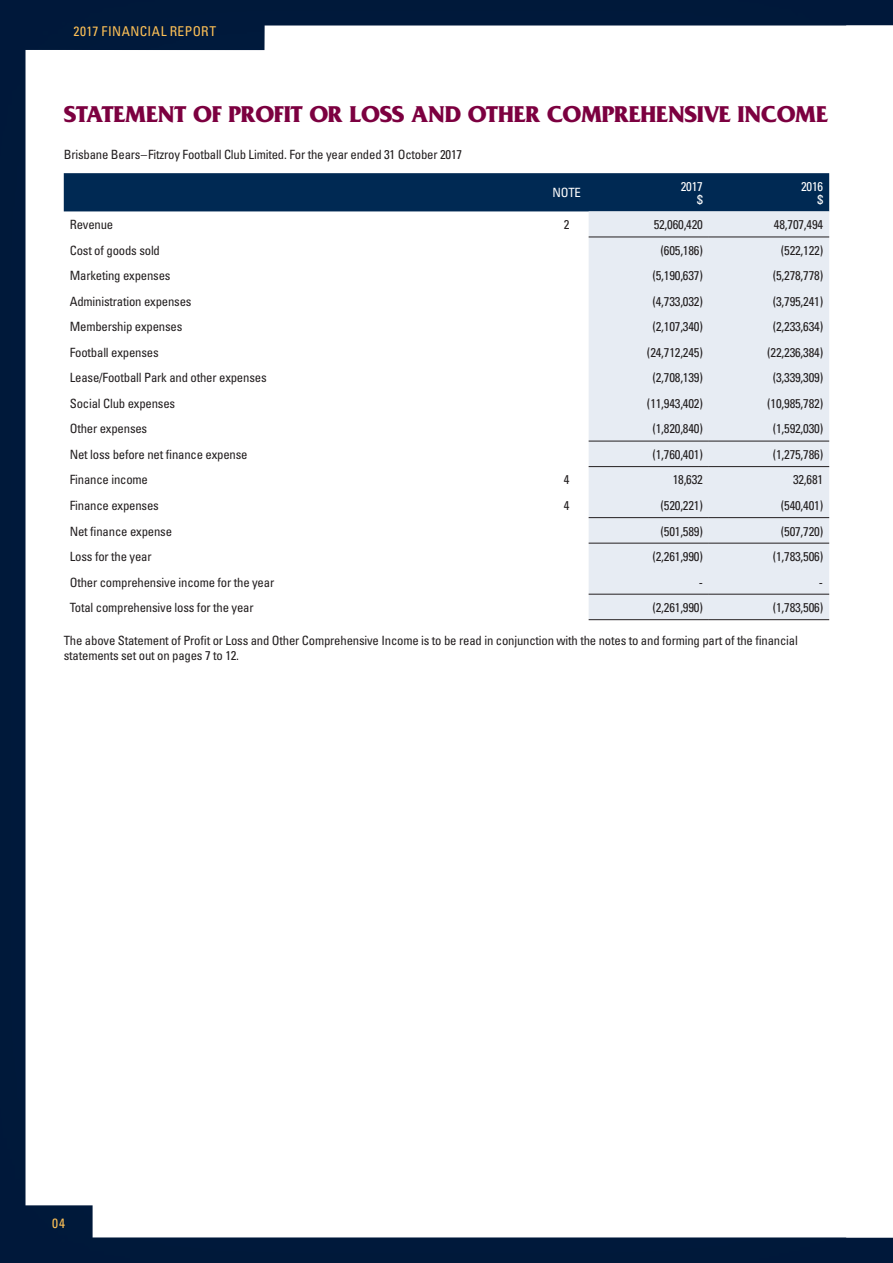
<style>
.page{position:relative;width:893px;height:1263px;background:#00193a}
.page>*{position:absolute;margin:0;border:0;box-sizing:border-box;transform-origin:0 0}
.t1{font:700 24px "Friz Quadrata";letter-spacing:-.01em;color:#7c0040}
.t2{font:condensed 13.5px "Univers LT";letter-spacing:.03em;color:#fdc056}
.t3{font:condensed 12.75px/15.3px "Univers LT";letter-spacing:-.015em;color:#231f20}
.t4{font:condensed 12.75px/13.5px "Univers LT";letter-spacing:-.015em;color:#fff;text-align:right}
</style>
<div class="page">
<div style="left:26px;top:26px;width:867px;height:1211px;background:#fff"></div>
<div style="left:64px;top:173px;width:765px;height:38px;background:#002953"></div>
<div style="left:589px;top:211px;width:240px;height:408px;background:#e7ecf3"></div>
<hr style="left:589px;top:237px;width:120px;height:1px;background:#231f20">
<hr style="left:709px;top:237px;width:120px;height:1px;background:#231f20">
<hr style="left:589px;top:441px;width:120px;height:1px;background:#231f20">
<hr style="left:709px;top:441px;width:120px;height:1px;background:#231f20">
<hr style="left:589px;top:466px;width:120px;height:1px;background:#231f20">
<hr style="left:709px;top:466px;width:120px;height:1px;background:#231f20">
<hr style="left:589px;top:517px;width:120px;height:1px;background:#231f20">
<hr style="left:709px;top:517px;width:120px;height:1px;background:#231f20">
<hr style="left:589px;top:543px;width:120px;height:1px;background:#231f20">
<hr style="left:709px;top:543px;width:120px;height:1px;background:#231f20">
<hr style="left:589px;top:594px;width:120px;height:1px;background:#231f20">
<hr style="left:709px;top:594px;width:120px;height:1px;background:#231f20">
<hr style="left:589px;top:619px;width:120px;height:1px;background:#231f20">
<hr style="left:709px;top:619px;width:120px;height:1px;background:#231f20">
<p class="t2" style="left:74px;top:23px;width:144px">2017 FINANCIAL REPORT</p>
<h1 class="t1" style="left:64px;top:101px;width:766px">STATEMENT OF PROFIT OR LOSS AND OTHER COMPREHENSIVE INCOME</h1>
<p class="t3" style="left:64px;top:146px;width:400px">Brisbane Bears–Fitzroy Football Club Limited. For the year ended 31 October 2017</p>
<p class="t4" style="left:552px;top:186px;width:30px">NOTE</p>
<p class="t4" style="left:681px;top:179px;width:24px">2017 $</p>
<p class="t4" style="left:801px;top:179px;width:24px">2016 $</p>
<p class="t3" style="left:70px;top:217px;width:45px">Revenue</p>
<p class="t3" style="left:564px;top:217px;width:7px">2</p>
<p class="t3" style="left:654px;top:217px;width:51px">52,060,420</p>
<p class="t3" style="left:774px;top:217px;width:51px">48,707,494</p>
<p class="t3" style="left:70px;top:242px;width:92px">Cost of goods sold</p>
<p class="t3" style="left:661px;top:242px;width:44px">(605,186)</p>
<p class="t3" style="left:781px;top:242px;width:44px">(522,122)</p>
<p class="t3" style="left:70px;top:268px;width:102px">Marketing expenses</p>
<p class="t3" style="left:652px;top:268px;width:52px">(5,190,637)</p>
<p class="t3" style="left:773px;top:268px;width:52px">(5,278,778)</p>
<p class="t3" style="left:70px;top:293px;width:123px">Administration expenses</p>
<p class="t3" style="left:652px;top:293px;width:52px">(4,733,032)</p>
<p class="t3" style="left:773px;top:293px;width:52px">(3,795,241)</p>
<p class="t3" style="left:70px;top:319px;width:114px">Membership expenses</p>
<p class="t3" style="left:652px;top:319px;width:52px">(2,107,340)</p>
<p class="t3" style="left:773px;top:319px;width:52px">(2,233,634)</p>
<p class="t3" style="left:70px;top:344px;width:90px">Football expenses</p>
<p class="t3" style="left:647px;top:344px;width:57px">(24,712,245)</p>
<p class="t3" style="left:767px;top:344px;width:57px">(22,236,384)</p>
<p class="t3" style="left:70px;top:370px;width:198px">Lease/Football Park and other expenses</p>
<p class="t3" style="left:652px;top:370px;width:52px">(2,708,139)</p>
<p class="t3" style="left:773px;top:370px;width:52px">(3,339,309)</p>
<p class="t3" style="left:70px;top:396px;width:107px">Social Club expenses</p>
<p class="t3" style="left:647px;top:396px;width:57px">(11,943,402)</p>
<p class="t3" style="left:767px;top:396px;width:57px">(10,985,782)</p>
<p class="t3" style="left:70px;top:421px;width:79px">Other expenses</p>
<p class="t3" style="left:652px;top:421px;width:52px">(1,820,840)</p>
<p class="t3" style="left:773px;top:421px;width:52px">(1,592,030)</p>
<p class="t3" style="left:70px;top:447px;width:179px">Net loss before net finance expense</p>
<p class="t3" style="left:652px;top:447px;width:52px">(1,760,401)</p>
<p class="t3" style="left:773px;top:447px;width:52px">(1,275,786)</p>
<p class="t3" style="left:70px;top:472px;width:80px">Finance income</p>
<p class="t3" style="left:564px;top:472px;width:7px">4</p>
<p class="t3" style="left:673px;top:472px;width:32px">18,632</p>
<p class="t3" style="left:793px;top:472px;width:32px">32,681</p>
<p class="t3" style="left:70px;top:498px;width:91px">Finance expenses</p>
<p class="t3" style="left:564px;top:498px;width:7px">4</p>
<p class="t3" style="left:661px;top:498px;width:44px">(520,221)</p>
<p class="t3" style="left:781px;top:498px;width:44px">(540,401)</p>
<p class="t3" style="left:70px;top:523px;width:104px">Net finance expense</p>
<p class="t3" style="left:661px;top:523px;width:44px">(501,589)</p>
<p class="t3" style="left:781px;top:523px;width:44px">(507,720)</p>
<p class="t3" style="left:70px;top:549px;width:83px">Loss for the year</p>
<p class="t3" style="left:652px;top:549px;width:52px">(2,261,990)</p>
<p class="t3" style="left:773px;top:549px;width:52px">(1,783,506)</p>
<p class="t3" style="left:70px;top:574px;width:206px">Other comprehensive income for the year</p>
<p class="t3" style="left:699px;top:574px;width:6px">-</p>
<p class="t3" style="left:819px;top:574px;width:6px">-</p>
<p class="t3" style="left:70px;top:600px;width:185px">Total comprehensive loss for the year</p>
<p class="t3" style="left:652px;top:600px;width:52px">(2,261,990)</p>
<p class="t3" style="left:773px;top:600px;width:52px">(1,783,506)</p>
<p class="t3" style="left:64px;top:632px;width:736px">The above Statement of Profit or Loss and Other Comprehensive Income is to be read in conjunction with the notes to and forming part of the financial statements set out on pages 7 to 12.</p>
<p class="t2" style="left:52px;top:1215px;width:14px">04</p>
</div>
